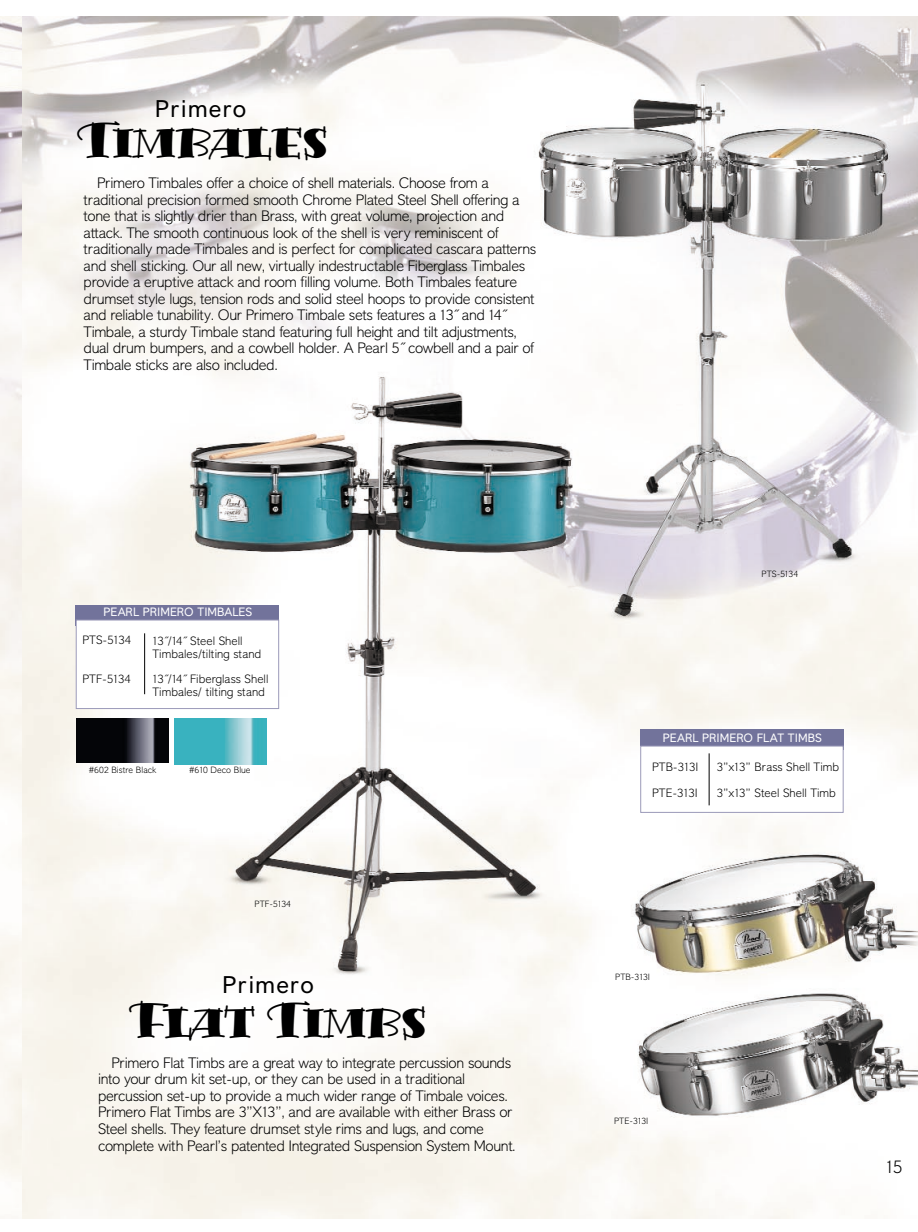
<style>
.page{position:relative;width:918px;height:1232px;background:#fff}
.page>*{position:absolute;margin:0;border:0;box-sizing:border-box;transform-origin:0 0}
.t1{font:45px "Bermuda Solid";color:#000}
.t2{font:700 24px "Liteweit";letter-spacing:.055em;color:#000}
.t3{font:18px "Liteweit";color:#000}
.t4{font:15px/16.5px "Liteweit";letter-spacing:-.025em;color:#000}
.t5{font:12px/25.5px "Liteweit";color:#000}
.t6{font:700 12px "Liteweit";color:#fff}
.t7{font:9px "Liteweit";color:#000}
</style>
<div class="page">
<img style="left:0;top:16px;width:23px;height:1202px">
<img style="left:23px;top:16px;width:895px;height:1202px">
<div style="left:640px;top:729px;width:203px;height:20px;background:#72739b"></div>
<div style="left:641px;top:746px;width:202px;height:66px;background:#fff"></div>
<div style="left:640px;top:745px;width:204px;height:67px;border:1px solid #9b9ab9"></div>
<hr style="left:709px;top:753px;width:1px;height:52px;background:#000">
<div style="left:76px;top:605px;width:203px;height:20px;background:#72739b"></div>
<div style="left:76px;top:620px;width:203px;height:88px;background:#fff"></div>
<div style="left:76px;top:619px;width:203px;height:90px;border:1px solid #9b9ab9"></div>
<hr style="left:144px;top:633px;width:1px;height:61px;background:#000">
<img style="left:77px;top:718px;width:92px;height:44px">
<img style="left:175px;top:718px;width:91px;height:46px">
<h2 class="t2" style="left:155px;top:100px;width:93px">Primero</h2>
<h1 class="t1" style="left:83px;top:115px;width:246px">Timbales</h1>
<p class="t4" style="left:84px;top:176px;width:454px;text-indent:14px">Primero Timbales offer a choice of shell materials. Choose from a traditional precision formed smooth Chrome Plated Steel Shell offering a tone that is slightly drier than Brass, with great volume, projection and attack. The smooth continuous look of the shell is very reminiscent of traditionally made Timbales and is perfect for complicated cascara patterns and shell sticking. Our all new, virtually indestructable Fiberglass Timbales provide a eruptive attack and room filling volume. Both Timbales feature drumset style lugs, tension rods and solid steel hoops to provide consistent and reliable tunability. Our Primero Timbale sets features a 13˝ and 14˝ Timbale, a sturdy Timbale stand featuring full height and tilt adjustments, dual drum bumpers, and a cowbell holder. A Pearl 5˝ cowbell and a pair of Timbale sticks are also included.</p>
<p class="t6" style="left:103px;top:608px;width:150px">PEARL PRIMERO TIMBALES</p>
<p class="t5" style="left:82px;top:628px;width:50px">PTS-5134</p>
<p class="t5" style="left:82px;top:666px;width:50px">PTF-5134</p>
<p class="t5" style="left:153px;top:635px;width:110px;line-height:12.8px">13˝/14˝ Steel Shell<br>Timbales/tilting stand</p>
<p class="t5" style="left:153px;top:673px;width:117px;line-height:12.8px">13˝/14˝ Fiberglass Shell<br>Timbales/ tilting stand</p>
<p class="t7" style="left:89px;top:766px;width:69px">#602 Bistre Black</p>
<p class="t7" style="left:189px;top:767px;width:63px">#610 Deco Blue</p>
<p class="t7" style="left:255px;top:900px;width:38px">PTF-5134</p>
<h2 class="t2" style="left:223px;top:976px;width:93px">Primero</h2>
<h1 class="t1" style="left:136px;top:994px;width:292px">Flat Timbs</h1>
<p class="t4" style="left:98px;top:1055px;width:419px;text-indent:14px">Primero Flat Timbs are a great way to integrate percussion sounds into your drum kit set-up, or they can be used in a traditional percussion set-up to provide a much wider range of Timbale voices.<br>Primero Flat Timbs are 3”X13”, and are available with either Brass or Steel shells. They feature drumset style rims and lugs, and come complete with Pearl’s patented Integrated Suspension System Mount.</p>
<p class="t7" style="left:762px;top:570px;width:38px">PTS-5134</p>
<p class="t6" style="left:663px;top:734px;width:161px">PEARL PRIMERO FLAT TIMBS</p>
<p class="t5" style="left:652px;top:755px;width:48px">PTB-313I<br>PTE-313I</p>
<p class="t5" style="left:717px;top:755px;width:124px">3”x13” Brass Shell Timb<br>3”x13” Steel Shell Timb</p>
<p class="t7" style="left:615px;top:973px;width:36px">PTB-313I</p>
<p class="t7" style="left:614px;top:1117px;width:36px">PTE-313I</p>
<p class="t3" style="left:886px;top:1159px;width:18px">15</p>
</div>
